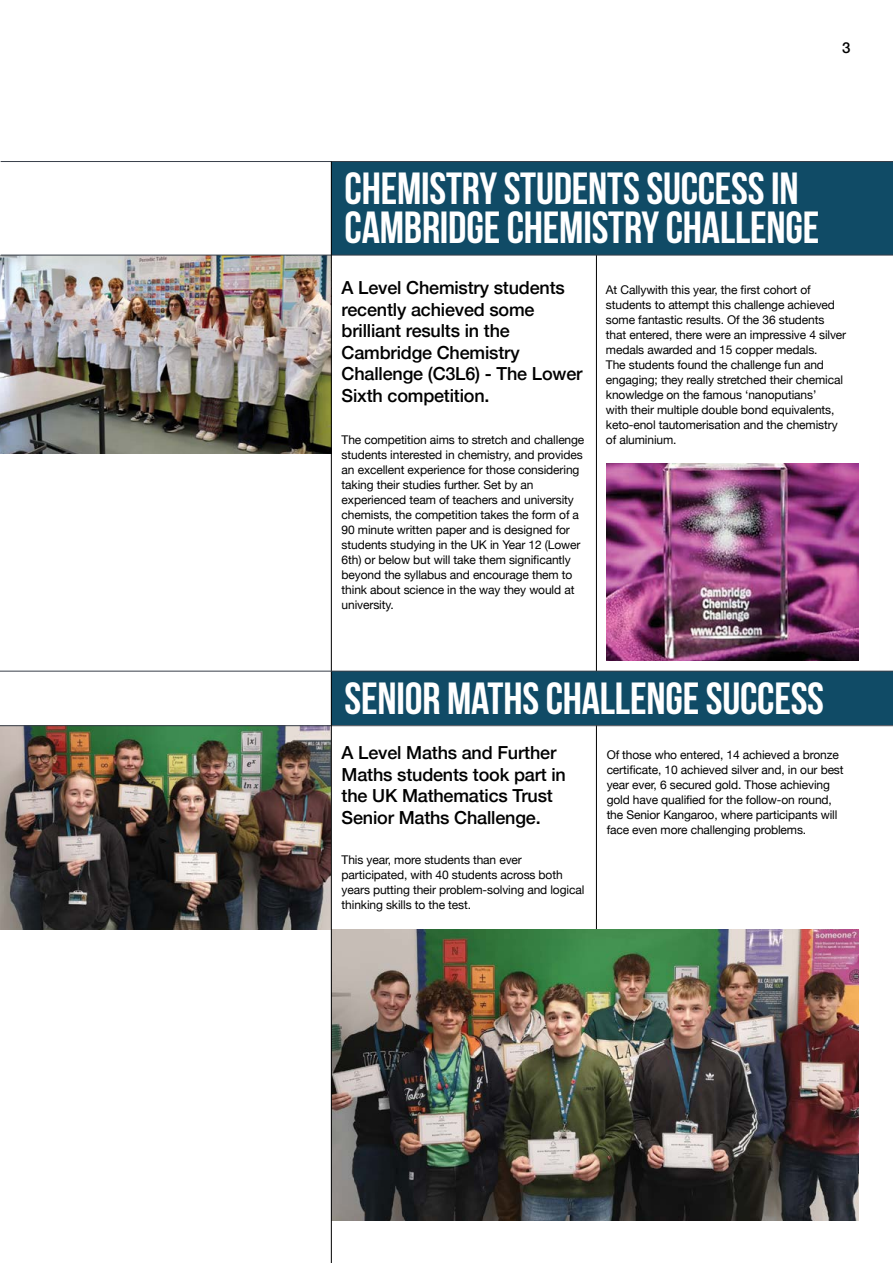
<style>
.page{position:relative;width:893px;height:1263px;background:#fff}
.page>*{position:absolute;margin:0;border:0;box-sizing:border-box;transform-origin:0 0}
.t1{font:700 45px/39px "Bebas Neue";letter-spacing:-.005em;color:#fff}
.t2{font:500 18px/21.6px "Helvetica Neue";letter-spacing:-.01em;color:#000}
.t3{font:500 15px "Helvetica Neue";color:#000}
.t4{font:12px/15px "Helvetica Neue";letter-spacing:-.01em;color:#000}
</style>
<div class="page">
<hr style="left:596px;top:161px;width:1px;height:833px;background:#000">
<img style="left:0;top:255px;width:331px;height:198px">
<div style="left:332px;top:161px;width:561px;height:94px;background:#104b66"></div>
<div style="left:332px;top:671px;width:561px;height:54px;background:#104b66"></div>
<hr style="left:1px;top:161px;width:892px;height:1px;background:#383f49">
<hr style="left:1px;top:255px;width:892px;height:1px;background:#383f49">
<img style="left:607px;top:463px;width:252px;height:197px">
<img style="left:0;top:726px;width:331px;height:203px">
<img style="left:332px;top:929px;width:527px;height:291px">
<hr style="left:0;top:725px;width:893px;height:1px;background:#383f49">
<hr style="left:331px;top:162px;width:1px;height:1101px;background:#000">
<hr style="left:0;top:671px;width:893px;height:1px;background:#383f49">
<p class="t3" style="left:842px;top:36px;width:10px">3</p>
<h1 class="t1" style="left:345px;top:168px;width:476px">CHEMISTRY STUDENTS SUCCESS IN<br>CAMBRIDGE CHEMISTRY CHALLENGE</h1>
<h2 class="t2" style="left:342px;top:275px;width:242px">A Level Chemistry students recently achieved some brilliant results in the<br>Cambridge Chemistry<br>Challenge (C3L6) - The Lower<br>Sixth competition.</h2>
<p class="t4" style="left:342px;top:433px;width:244px">The competition aims to stretch and challenge students interested in chemistry, and provides an excellent experience for those considering taking their studies further. Set by an experienced team of teachers and university chemists, the competition takes the form of a 90 minute written paper and is designed for students studying in the UK in Year 12 (Lower 6th) or below but will take them significantly beyond the syllabus and encourage them to think about science in the way they would at university.</p>
<p class="t4" style="left:606px;top:283px;width:242px">At Callywith this year, the first cohort of students to attempt this challenge achieved some fantastic results. Of the 36 students that entered, there were an impressive 4 silver medals awarded and 15 copper medals.<br>The students found the challenge fun and engaging; they really stretched their chemical knowledge on the famous ‘nanoputians’<br>with their multiple double bond equivalents, keto-enol tautomerisation and the chemistry of aluminium.</p>
<h1 class="t1" style="left:345px;top:678px;width:481px">SENIOR MATHS CHALLENGE SUCCESS</h1>
<h2 class="t2" style="left:342px;top:740px;width:226px">A Level Maths and Further<br>Maths students took part in the UK Mathematics Trust<br>Senior Maths Challenge.</h2>
<p class="t4" style="left:342px;top:853px;width:244px">This year, more students than ever participated, with 40 students across both years putting their problem-solving and logical thinking skills to the test.</p>
<p class="t4" style="left:607px;top:748px;width:238px">Of those who entered, 14 achieved a bronze certificate, 10 achieved silver and, in our best year ever, 6 secured gold. Those achieving gold have qualified for the follow-on round, the Senior Kangaroo, where participants will face even more challenging problems.</p>
</div>
